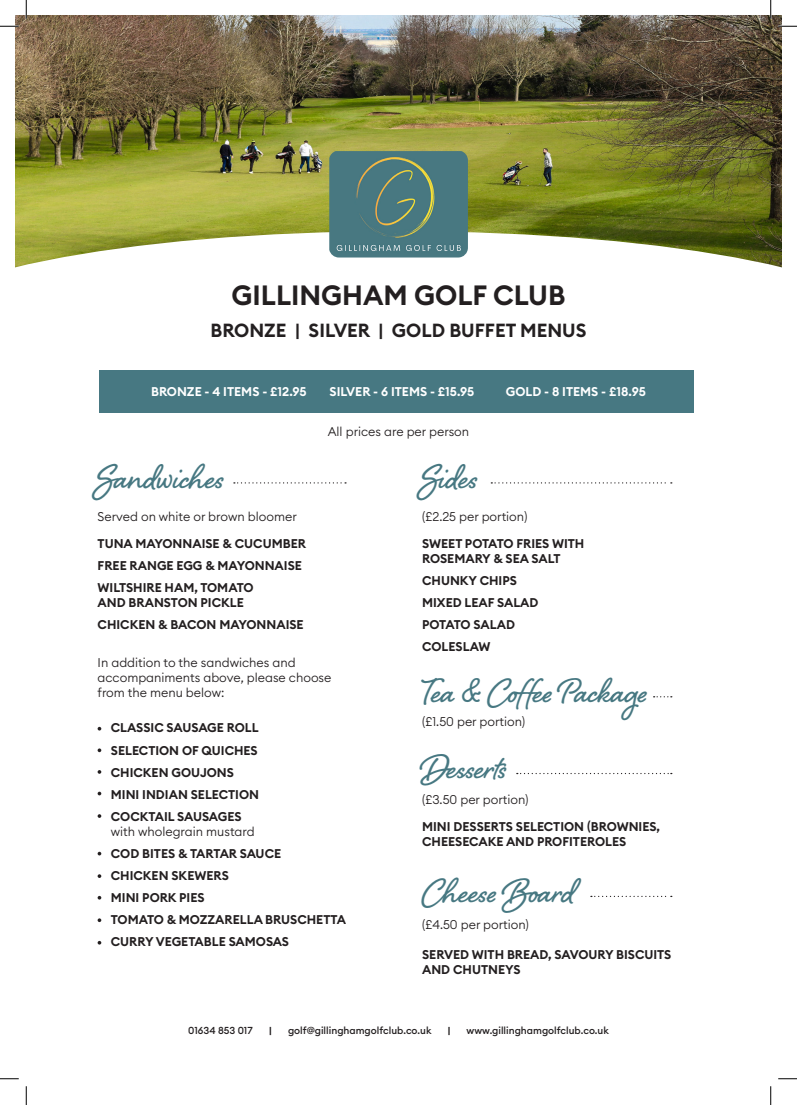
<style>
.page{position:relative;width:797px;height:1105px;background:#fff}
.page>*{position:absolute;margin:0;border:0;box-sizing:border-box;transform-origin:0 0}
.t1{font:700 43.75px "Shelby";color:#477882}
.t2{font:600 27.5px "Euclid Circular B";color:#231f20}
.t3{font:600 18.75px "Euclid Circular B";color:#231f20}
.t4{font:600 12.5px/15px "Euclid Circular B";color:#231f20}
.t5{font:300 12.5px/15px "Euclid Circular B";color:#231f20}
.t6{font:600 12.5px "Euclid Circular B";color:#fff}
.t7{font:600 12.5px "Euclid Circular B";letter-spacing:-.02em;color:#231f20}
.t8{font:500 10px "Euclid Circular B";color:#231f20}
.t9{font:700 10px "Euclid Circular B";color:#231f20}
.s1{font-weight:600}
</style>
<div class="page">
<img style="left:16px;top:16px;width:765px;height:215px">
<svg style="left:16px;top:231px;width:765px;height:182px"></svg>
<img style="left:329px;top:151px;width:139px;height:106px">
<div style="left:99px;top:371px;width:594px;height:42px;background:#477882"></div>
<svg style="left:98px;top:748px;width:3px;height:4px"></svg>
<svg style="left:98px;top:770px;width:3px;height:4px"></svg>
<svg style="left:98px;top:874px;width:3px;height:4px"></svg>
<svg style="left:98px;top:918px;width:3px;height:4px"></svg>
<svg style="left:98px;top:814px;width:3px;height:4px"></svg>
<svg style="left:234px;top:482px;width:112px;height:1px"></svg>
<svg style="left:491px;top:482px;width:181px;height:1px"></svg>
<svg style="left:517px;top:773px;width:155px;height:1px"></svg>
<svg style="left:653px;top:696px;width:19px;height:1px"></svg>
<svg style="left:591px;top:896px;width:81px;height:1px"></svg>
<svg style="left:0;top:25px;width:19px;height:2px"></svg>
<svg style="left:778px;top:25px;width:19px;height:2px"></svg>
<svg style="left:0;top:1078px;width:19px;height:1px"></svg>
<svg style="left:778px;top:1078px;width:19px;height:1px"></svg>
<svg style="left:25px;top:0;width:2px;height:19px"></svg>
<svg style="left:25px;top:1086px;width:2px;height:19px"></svg>
<svg style="left:770px;top:0;width:1px;height:19px"></svg>
<svg style="left:770px;top:1086px;width:1px;height:19px"></svg>
<p class="t2" style="left:231px;top:278px;width:335px">GILLINGHAM GOLF CLUB</p>
<p class="t3" style="left:210px;top:318px;width:377px">BRONZE | SILVER | GOLD BUFFET MENUS</p>
<p class="t6" style="left:151px;top:384px;width:157px">BRONZE - 4 ITEMS - £12.95</p>
<p class="t6" style="left:329px;top:384px;width:146px">SILVER - 6 ITEMS - £15.95</p>
<p class="t6" style="left:506px;top:384px;width:141px">GOLD - 8 ITEMS - £18.95</p>
<p class="t5" style="left:328px;top:424px;width:143px">All prices are per person</p>
<p class="t1" style="left:98px;top:447px;width:128px">Sandwiches</p>
<p class="t1" style="left:422px;top:447px;width:57px">Sides</p>
<p class="t5" style="left:98px;top:509px;width:201px">Served on white or brown bloomer</p>
<p class="t4" style="left:98px;top:536px;width:210px">TUNA MAYONNAISE &amp; CUCUMBER</p>
<p class="t4" style="left:98px;top:558px;width:206px">FREE RANGE EGG &amp; MAYONNAISE</p>
<p class="t4" style="left:98px;top:580px;width:157px">WILTSHIRE HAM, TOMATO<br>AND BRANSTON PICKLE</p>
<p class="t4" style="left:98px;top:617px;width:208px">CHICKEN &amp; BACON MAYONNAISE</p>
<p class="t5" style="left:98px;top:655px;width:235px">In addition to the sandwiches and accompaniments above, please choose from the menu below:</p>
<p class="t4" style="left:111px;top:721px;width:149px">CLASSIC SAUSAGE ROLL</p>
<p class="t4" style="left:111px;top:743px;width:148px">SELECTION OF QUICHES</p>
<p class="t4" style="left:111px;top:765px;width:125px">CHICKEN GOUJONS</p>
<p class="t4" style="left:111px;top:787px;width:150px">MINI INDIAN SELECTION</p>
<p class="t5" style="left:111px;top:809px;width:145px"><span class="s1">COCKTAIL SAUSAGES </span>with wholegrain mustard</p>
<p class="t4" style="left:111px;top:846px;width:172px">COD BITES &amp; TARTAR SAUCE</p>
<p class="t4" style="left:111px;top:868px;width:119px">CHICKEN SKEWERS</p>
<p class="t4" style="left:111px;top:890px;width:95px">MINI PORK PIES</p>
<p class="t4" style="left:111px;top:912px;width:237px">TOMATO &amp; MOZZARELLA BRUSCHETTA</p>
<p class="t4" style="left:111px;top:934px;width:180px">CURRY VEGETABLE SAMOSAS</p>
<p class="t5" style="left:422px;top:509px;width:107px">(£2.25 per portion)</p>
<p class="t4" style="left:422px;top:536px;width:164px">SWEET POTATO FRIES WITH<br>ROSEMARY &amp; SEA SALT</p>
<p class="t4" style="left:422px;top:573px;width:96px">CHUNKY CHIPS</p>
<p class="t4" style="left:422px;top:595px;width:118px">MIXED LEAF SALAD</p>
<p class="t7" style="left:422px;top:616px;width:94px">POTATO SALAD</p>
<p class="t4" style="left:422px;top:639px;width:70px">COLESLAW</p>
<p class="t1" style="left:422px;top:661px;width:227px">Tea &amp; Coffee Package</p>
<p class="t5" style="left:422px;top:714px;width:104px">(£1.50 per portion)</p>
<p class="t1" style="left:422px;top:737px;width:86px">Desserts</p>
<p class="t5" style="left:422px;top:792px;width:108px">(£3.50 per portion)</p>
<p class="t4" style="left:422px;top:819px;width:239px">MINI DESSERTS SELECTION (BROWNIES,<br>CHEESECAKE AND PROFITEROLES</p>
<p class="t1" style="left:422px;top:861px;width:154px">Cheese Board</p>
<p class="t5" style="left:422px;top:917px;width:108px">(£4.50 per portion)</p>
<p class="t4" style="left:422px;top:947px;width:251px">SERVED WITH BREAD, SAVOURY BISCUITS</p>
<p class="t4" style="left:422px;top:962px;width:100px">AND CHUTNEYS</p>
<p class="t8" style="left:188px;top:1024px;width:66px">01634 853 017</p>
<p class="t9" style="left:269px;top:1024px;width:4px">|</p>
<p class="t8" style="left:288px;top:1024px;width:145px">golf@gillinghamgolfclub.co.uk</p>
<p class="t9" style="left:448px;top:1024px;width:4px">|</p>
<p class="t8" style="left:466px;top:1024px;width:144px">www.gillinghamgolfclub.co.uk</p>
</div>
